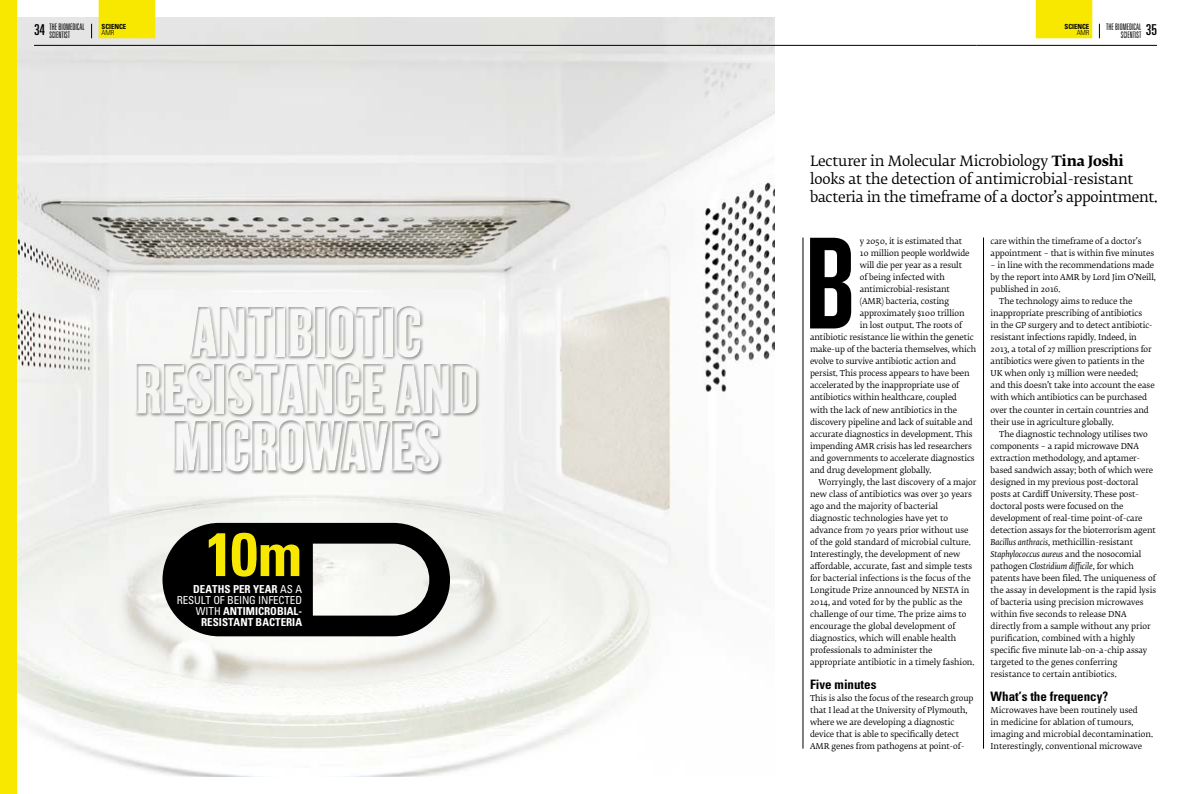
<style>
.page{position:relative;width:1191px;height:794px;background:#fff}
.page>*{position:absolute;margin:0;border:0;box-sizing:border-box;transform-origin:0 0}
.t1{font:136.1px "Knockout HTF48 Featherweight";color:#000}
.t2{font:74.1px/57px "Knockout HTF68 Full Featherwt";letter-spacing:.005em;color:#fff;text-align:center}
.t3{font:700 condensed 61.3px "Univers";color:#f8e800}
.t4{font:ultra-condensed 15px "Univers";color:#000}
.t5{font:14px/18px "Fedra Serif B Std";letter-spacing:-.01em;color:#000}
.t6{font:700 condensed 13px "Univers";color:#000}
.t7{font:700 condensed 11px/11px "Univers";color:#fff;text-align:right}
.t8{font:300 ultra-condensed 9px/8px "Univers";color:#000;text-align:right}
.t9{font:8px/12px "Fedra Serif B Std";letter-spacing:-.01em;color:#000}
.t10{font:italic 8px "Fedra Serif B Std";letter-spacing:-.01em;color:#000}
.t11{font:700 condensed 7px "Univers";letter-spacing:-.01em;color:#000}
.t12{font:300 condensed 7px "Univers";letter-spacing:-.01em;color:#000}
.s1{font-weight:700}
.s2{font-weight:400}
.s3{font-style:italic}
.s4{font-style:normal}
</style>
<div class="page">
<img style="left:17px;top:17px;width:757px;height:759px">
<svg style="left:162px;top:523px;width:288px;height:113px"></svg>
<div style="left:134px;top:305px;width:347px;height:172px;background:#fff;opacity:.75"></div>
<div style="left:132px;top:301px;width:346px;height:172px;background:#000;opacity:.5"></div>
<hr style="left:983px;top:237px;width:1px;height:511px;background:#000">
<hr style="left:803px;top:237px;width:1px;height:511px;background:#000">
<svg style="left:1099px;top:24px;width:1px;height:14px"></svg>
<div style="left:0;top:0;width:17px;height:794px;background:#f8e800"></div>
<div style="left:1035px;top:0;width:57px;height:38px;background:#f8e800"></div>
<div style="left:99px;top:0;width:56px;height:38px;background:#f8e800"></div>
<svg style="left:91px;top:24px;width:1px;height:14px"></svg>
<hr style="left:34px;top:45px;width:942px;height:1px;background:#000">
<hr style="left:976px;top:45px;width:181px;height:1px;background:#000">
<p class="t11" style="left:101px;top:22px;width:26px">SCIENCE</p>
<p class="t8" style="left:50px;top:23px;width:37px;text-align:left">THE BIOMEDICAL<br>SCIENTIST</p>
<h3 class="t4" style="left:34px;top:21px;width:13px">34</h3>
<p class="t12" style="left:101px;top:29px;width:14px">AMR</p>
<p class="t11" style="left:1064px;top:22px;width:26px">SCIENCE</p>
<p class="t12" style="left:1076px;top:29px;width:14px">AMR</p>
<p class="t8" style="left:1106px;top:23px;width:37px">THE BIOMEDICAL<br>SCIENTIST</p>
<h3 class="t4" style="left:1145px;top:21px;width:13px">35</h3>
<h3 class="t5" style="left:810px;top:152px;width:349px">Lecturer in Molecular Microbiology <span class="s1">Tina Joshi </span>looks at the detection of antimicrobial-resistant bacteria in the timeframe of a doctor’s appointment.</h3>
<h2 class="t2" style="left:135px;top:304px;width:345px">ANTIBIOTIC<br>RESISTANCE AND<br>MICROWAVES</h2>
<h3 class="t3" style="left:206px;top:516px;width:98px">10m</h3>
<h3 class="t7" style="left:177px;top:594px;width:127px"><span class="s2">RESULT OF BEING INFECTED<br>WITH</span> ANTIMICROBIAL-<br>RESISTANT BACTERIA</h3>
<h3 class="t7" style="left:193px;top:583px;width:110px">DEATHS PER YEAR <span class="s2">AS A</span></h3>
<h1 class="t1" style="left:805px;top:215px;width:51px">B</h1>
<p class="t9" style="left:859px;top:236px;width:104px">y 2050, it is estimated that</p>
<p class="t9" style="left:859px;top:248px;width:111px">10 million people worldwide</p>
<p class="t9" style="left:859px;top:260px;width:104px">will die per year as a result</p>
<p class="t9" style="left:859px;top:272px;width:87px">of being infected with</p>
<p class="t9" style="left:859px;top:284px;width:92px">antimicrobial-resistant</p>
<p class="t9" style="left:859px;top:296px;width:91px">(AMR) bacteria, costing</p>
<p class="t9" style="left:859px;top:308px;width:106px">approximately $100 trillion</p>
<p class="t9" style="left:859px;top:320px;width:104px">in lost output. The roots of</p>
<p class="t9" style="left:810px;top:332px;width:165px">antibiotic resistance lie within the genetic</p>
<p class="t9" style="left:810px;top:344px;width:168px">make-up of the bacteria themselves, which</p>
<p class="t9" style="left:810px;top:356px;width:147px">evolve to survive antibiotic action and</p>
<p class="t9" style="left:810px;top:368px;width:161px">persist. This process appears to have been</p>
<p class="t9" style="left:810px;top:380px;width:151px">accelerated by the inappropriate use of</p>
<p class="t9" style="left:810px;top:392px;width:148px">antibiotics within healthcare, coupled</p>
<p class="t9" style="left:810px;top:404px;width:149px">with the lack of new antibiotics in the</p>
<p class="t9" style="left:810px;top:416px;width:164px">discovery pipeline and lack of suitable and</p>
<p class="t9" style="left:810px;top:428px;width:164px">accurate diagnostics in development. This</p>
<p class="t9" style="left:810px;top:440px;width:163px">impending AMR crisis has led researchers</p>
<p class="t9" style="left:810px;top:452px;width:166px">and governments to accelerate diagnostics</p>
<p class="t9" style="left:810px;top:464px;width:123px">and drug development globally.</p>
<p class="t9" style="left:818px;top:476px;width:159px">Worryingly, the last discovery of a major</p>
<p class="t9" style="left:810px;top:488px;width:163px">new class of antibiotics was over 30 years</p>
<p class="t9" style="left:810px;top:500px;width:130px">ago and the majority of bacterial</p>
<p class="t9" style="left:810px;top:512px;width:139px">diagnostic technologies have yet to</p>
<p class="t9" style="left:810px;top:524px;width:160px">advance from 70 years prior without use</p>
<p class="t9" style="left:810px;top:536px;width:162px">of the gold standard of microbial culture.</p>
<p class="t9" style="left:810px;top:548px;width:152px">Interestingly, the development of new</p>
<p class="t9" style="left:810px;top:560px;width:164px">affordable, accurate, fast and simple tests</p>
<p class="t9" style="left:810px;top:572px;width:162px">for bacterial infections is the focus of the</p>
<p class="t9" style="left:810px;top:584px;width:161px">Longitude Prize announced by NESTA in</p>
<p class="t9" style="left:810px;top:596px;width:154px">2014, and voted for by the public as the</p>
<p class="t9" style="left:810px;top:608px;width:158px">challenge of our time. The prize aims to</p>
<p class="t9" style="left:810px;top:620px;width:147px">encourage the global development of</p>
<p class="t9" style="left:810px;top:632px;width:148px">diagnostics, which will enable health</p>
<p class="t9" style="left:810px;top:644px;width:124px">professionals to administer the</p>
<p class="t9" style="left:810px;top:656px;width:166px">appropriate antibiotic in a timely fashion.</p>
<h3 class="t6" style="left:810px;top:676px;width:68px">Five minutes</h3>
<p class="t9" style="left:810px;top:692px;width:165px">This is also the focus of the research group that I lead at the University of Plymouth, where we are developing a diagnostic device that is able to specifically detect AMR genes from pathogens at point-of-</p>
<p class="t9" style="left:990px;top:236px;width:165px">care within the timeframe of a doctor’s appointment – that is within five minutes</p>
<p class="t9" style="left:990px;top:260px;width:165px">– in line with the recommendations made</p>
<p class="t9" style="left:990px;top:272px;width:167px">by the report into AMR by Lord Jim O’Neill,</p>
<p class="t9" style="left:990px;top:284px;width:71px">published in 2016.</p>
<p class="t9" style="left:999px;top:296px;width:135px">The technology aims to reduce the</p>
<p class="t9" style="left:990px;top:308px;width:153px">inappropriate prescribing of antibiotics</p>
<p class="t9" style="left:990px;top:320px;width:163px">in the GP surgery and to detect antibiotic-</p>
<p class="t9" style="left:990px;top:332px;width:148px">resistant infections rapidly. Indeed, in</p>
<p class="t9" style="left:990px;top:344px;width:163px">2013, a total of 27 million prescriptions for</p>
<p class="t9" style="left:990px;top:356px;width:155px">antibiotics were given to patients in the</p>
<p class="t9" style="left:990px;top:368px;width:149px">UK when only 13 million were needed;</p>
<p class="t9" style="left:990px;top:380px;width:165px">and this doesn’t take into account the ease</p>
<p class="t9" style="left:990px;top:392px;width:158px">with which antibiotics can be purchased</p>
<p class="t9" style="left:990px;top:404px;width:160px">over the counter in certain countries and</p>
<p class="t9" style="left:990px;top:416px;width:125px">their use in agriculture globally.</p>
<p class="t9" style="left:999px;top:428px;width:150px">The diagnostic technology utilises two</p>
<p class="t9" style="left:990px;top:440px;width:150px">components – a rapid microwave DNA</p>
<p class="t9" style="left:990px;top:452px;width:151px">extraction methodology, and aptamer-</p>
<p class="t9" style="left:990px;top:464px;width:164px">based sandwich assay; both of which were</p>
<p class="t9" style="left:990px;top:476px;width:149px">designed in my previous post-doctoral</p>
<p class="t9" style="left:990px;top:488px;width:150px">posts at Cardiff University. These post-</p>
<p class="t9" style="left:990px;top:500px;width:134px">doctoral posts were focused on the</p>
<p class="t9" style="left:990px;top:512px;width:153px">development of real-time point-of-care</p>
<p class="t9" style="left:990px;top:524px;width:167px">detection assays for the bioterrorism agent</p>
<p class="t9" style="left:990px;top:536px;width:144px"><span class="s3">Bacillus anthracis</span>, methicillin-resistant</p>
<p class="t10" style="left:990px;top:548px;width:152px">Staphylococcus aureus <span class="s4">and the nosocomial</span></p>
<p class="t10" style="left:990px;top:560px;width:145px"><span class="s4">pathogen</span> Clostridium difficile<span class="s4">, for which</span></p>
<p class="t9" style="left:990px;top:572px;width:167px">patents have been filed. The uniqueness of</p>
<p class="t9" style="left:990px;top:584px;width:167px">the assay in development is the rapid lysis</p>
<p class="t9" style="left:990px;top:596px;width:154px">of bacteria using precision microwaves</p>
<p class="t9" style="left:990px;top:608px;width:138px">within five seconds to release DNA</p>
<p class="t9" style="left:990px;top:620px;width:161px">directly from a sample without any prior</p>
<p class="t9" style="left:990px;top:632px;width:146px">purification, combined with a highly</p>
<p class="t9" style="left:990px;top:644px;width:158px">specific five minute lab-on-a-chip assay</p>
<p class="t9" style="left:990px;top:656px;width:128px">targeted to the genes conferring</p>
<p class="t9" style="left:990px;top:668px;width:128px">resistance to certain antibiotics.</p>
<h3 class="t6" style="left:990px;top:688px;width:119px">What’s the frequency?</h3>
<p class="t9" style="left:990px;top:704px;width:164px">Microwaves have been routinely used<br>in medicine for ablation of tumours, imaging and microbial decontamination.<br>Interestingly, conventional microwave</p>
</div>
